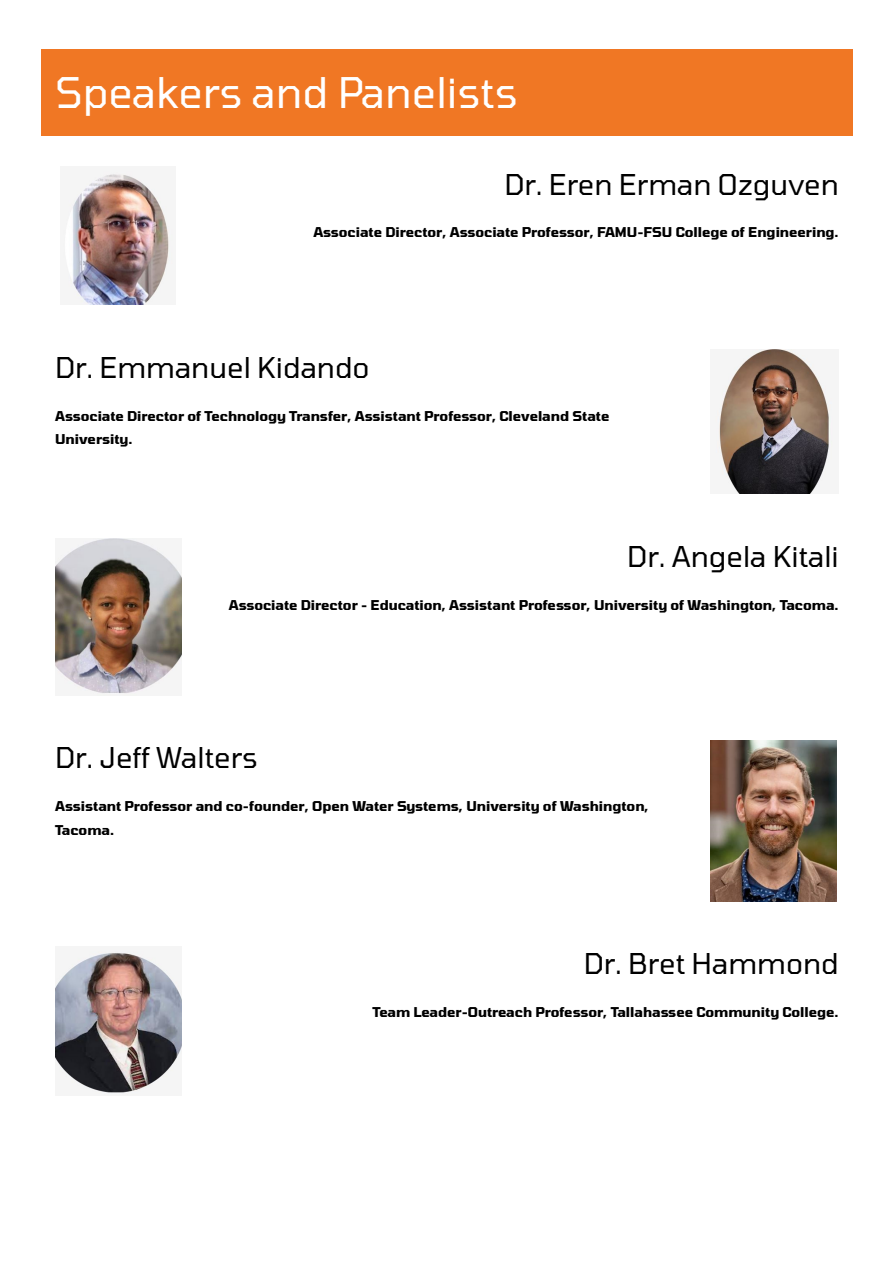
<style>
.page{position:relative;width:894px;height:1263px;background:#fff}
.page>*{position:absolute;margin:0;border:0;box-sizing:border-box;transform-origin:0 0}
.t1{font:42px "Tomorrow";color:#fff}
.t2{font:28.5px "Tomorrow";color:#000}
.t3{font:700 13.5px/23.7px "Tomorrow";color:#000}
</style>
<div class="page">
<div style="left:42px;top:50px;width:810px;height:86px;background:#f07724"></div>
<img style="left:63px;top:171px;width:110px;height:134px">
<img style="left:715px;top:350px;width:118px;height:144px">
<img style="left:55px;top:539px;width:126px;height:156px">
<img style="left:710px;top:740px;width:126px;height:161px">
<img style="left:55px;top:951px;width:126px;height:144px">
<p class="t1" style="left:55px;top:66px;width:464px">Speakers and Panelists</p>
<h1 class="t2" style="left:504px;top:166px;width:336px">Dr. Eren Erman Ozguven</h1>
<p class="t3" style="left:313px;top:220px;width:527px">Associate Director, Associate Professor, FAMU-FSU College of Engineering.</p>
<h1 class="t2" style="left:55px;top:350px;width:316px">Dr. Emmanuel Kidando</h1>
<p class="t3" style="left:55px;top:404px;width:555px">Associate Director of Technology Transfer, Assistant Professor, Cleveland State<br>University.</p>
<h1 class="t2" style="left:627px;top:538px;width:213px">Dr. Angela Kitali</h1>
<p class="t3" style="left:229px;top:593px;width:611px">Associate Director - Education, Assistant Professor, University of Washington, Tacoma.</p>
<h1 class="t2" style="left:55px;top:740px;width:204px">Dr. Jeff Walters</h1>
<p class="t3" style="left:55px;top:794px;width:595px">Assistant Professor and co-founder, Open Water Systems, University of Washington,<br>Tacoma.</p>
<h1 class="t2" style="left:583px;top:946px;width:256px">Dr. Bret Hammond</h1>
<p class="t3" style="left:372px;top:1000px;width:467px">Team Leader-Outreach Professor, Tallahassee Community College.</p>
</div>
